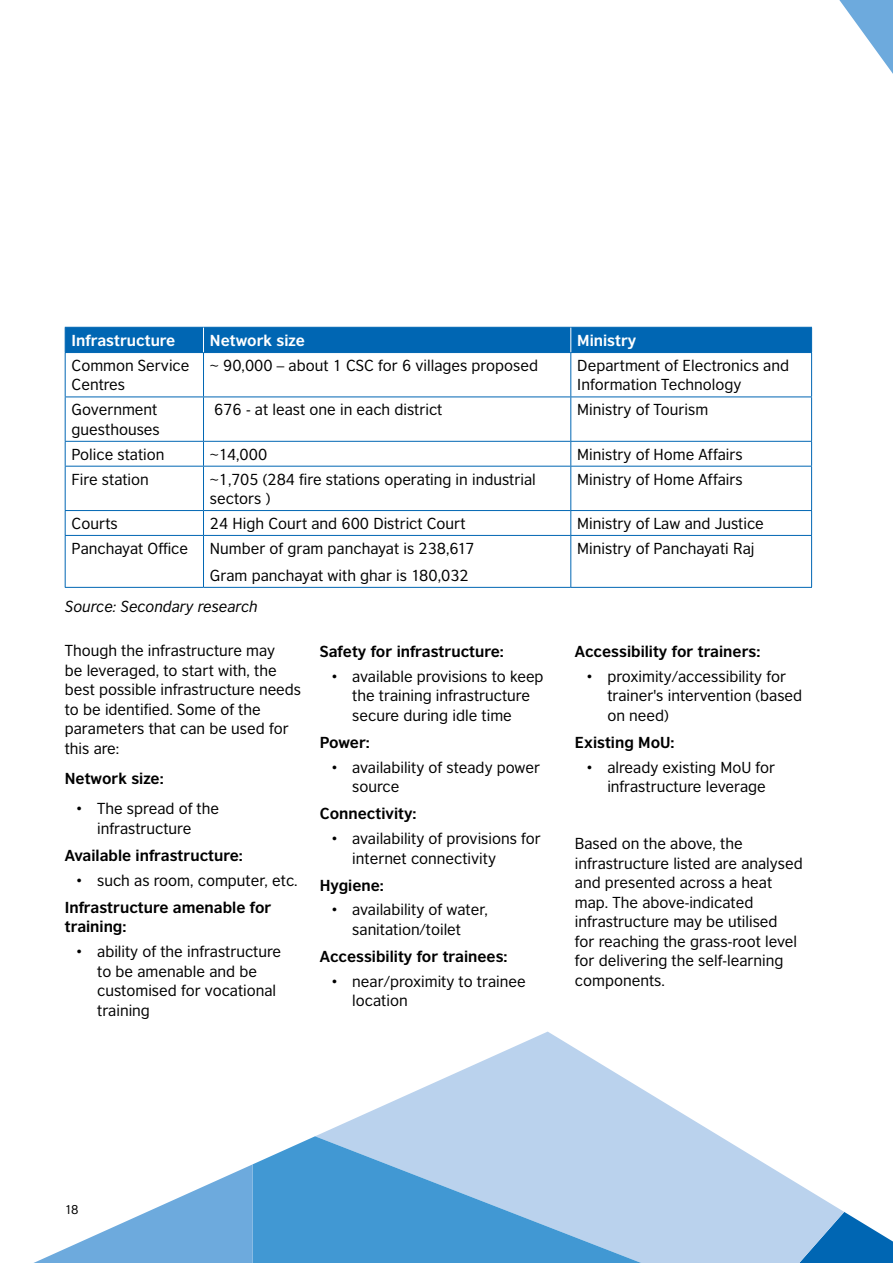
<style>
.page{position:relative;width:893px;height:1263px;background:#fff}
.page>*{position:absolute;margin:0;border:0;box-sizing:border-box;transform-origin:0 0}
.t1{font:15px/19.5px "British Council Sans";color:#000}
.t2{font:700 15px/19.5px "British Council Sans";color:#000}
.t3{font:700 15px "British Council Sans";color:#fff}
.t4{font:italic 15px "British Council Sans";color:#000}
.t5{font:12px "British Council Sans";color:#000}
</style>
<div class="page">
<svg style="left:844px;top:1212px;width:49px;height:51px"></svg>
<svg style="left:316px;top:1031px;width:528px;height:232px;fill:#bad2ed"></svg>
<svg style="left:253px;top:1136px;width:388px;height:127px;background:#77b2de"></svg>
<svg style="left:34px;top:1164px;width:219px;height:99px"></svg>
<svg style="left:839px;top:0;width:54px;height:74px"></svg>
<hr style="left:65px;top:353px;width:1px;height:44px;background:#0066b3">
<hr style="left:203px;top:353px;width:1px;height:44px;background:#0066b3">
<hr style="left:570px;top:353px;width:1px;height:44px;background:#0066b3">
<hr style="left:811px;top:353px;width:1px;height:44px;background:#0066b3">
<hr style="left:65px;top:397px;width:138px;height:1px;background:#0066b3">
<hr style="left:65px;top:397px;width:1px;height:44px;background:#0066b3">
<hr style="left:203px;top:397px;width:368px;height:1px;background:#0066b3">
<hr style="left:203px;top:397px;width:1px;height:44px;background:#0066b3">
<hr style="left:571px;top:397px;width:241px;height:1px;background:#0066b3">
<hr style="left:570px;top:397px;width:1px;height:44px;background:#0066b3">
<hr style="left:811px;top:397px;width:1px;height:44px;background:#0066b3">
<hr style="left:65px;top:441px;width:138px;height:1px;background:#0066b3">
<svg style="left:65px;top:442px;width:1px;height:24px"></svg>
<hr style="left:203px;top:441px;width:368px;height:1px;background:#0066b3">
<svg style="left:203px;top:442px;width:1px;height:24px"></svg>
<hr style="left:571px;top:441px;width:241px;height:1px;background:#0066b3">
<svg style="left:570px;top:442px;width:1px;height:24px"></svg>
<svg style="left:811px;top:442px;width:1px;height:24px"></svg>
<hr style="left:65px;top:466px;width:138px;height:1px;background:#0066b3">
<hr style="left:65px;top:466px;width:1px;height:44px;background:#0066b3">
<hr style="left:203px;top:466px;width:368px;height:1px;background:#0066b3">
<hr style="left:203px;top:466px;width:1px;height:44px;background:#0066b3">
<hr style="left:571px;top:466px;width:241px;height:1px;background:#0066b3">
<hr style="left:570px;top:466px;width:1px;height:44px;background:#0066b3">
<hr style="left:811px;top:466px;width:1px;height:44px;background:#0066b3">
<hr style="left:65px;top:510px;width:138px;height:1px;background:#0066b3">
<svg style="left:65px;top:511px;width:1px;height:24px"></svg>
<hr style="left:203px;top:510px;width:368px;height:1px;background:#0066b3">
<svg style="left:203px;top:511px;width:1px;height:24px"></svg>
<hr style="left:571px;top:510px;width:241px;height:1px;background:#0066b3">
<svg style="left:570px;top:511px;width:1px;height:24px"></svg>
<svg style="left:811px;top:511px;width:1px;height:24px"></svg>
<hr style="left:65px;top:535px;width:138px;height:1px;background:#0066b3">
<hr style="left:65px;top:536px;width:1px;height:51px;background:#0066b3">
<hr style="left:203px;top:535px;width:368px;height:1px;background:#0066b3">
<hr style="left:203px;top:536px;width:1px;height:51px;background:#0066b3">
<hr style="left:571px;top:535px;width:241px;height:1px;background:#0066b3">
<hr style="left:570px;top:536px;width:1px;height:51px;background:#0066b3">
<hr style="left:811px;top:536px;width:1px;height:51px;background:#0066b3">
<hr style="left:65px;top:587px;width:138px;height:1px;background:#0066b3">
<hr style="left:203px;top:587px;width:368px;height:1px;background:#0066b3">
<hr style="left:571px;top:587px;width:241px;height:1px;background:#0066b3">
<div style="left:65px;top:327px;width:747px;height:26px;background:#0066b3"></div>
<p class="t3" style="left:72px;top:331px;width:105px">Infrastructure</p>
<p class="t3" style="left:210px;top:331px;width:96px">Network size</p>
<p class="t3" style="left:577px;top:331px;width:61px">Ministry</p>
<p class="t1" style="left:72px;top:355px;width:119px">Common Service<br>Centres</p>
<p class="t1" style="left:210px;top:355px;width:330px">~ 90,000 – about 1 CSC for 6 villages proposed</p>
<p class="t1" style="left:577px;top:355px;width:213px">Department of Electronics and<br>Information Technology</p>
<p class="t1" style="left:72px;top:400px;width:90px">Government guesthouses</p>
<p class="t1" style="left:214px;top:400px;width:230px">676 - at least one in each district</p>
<p class="t1" style="left:577px;top:400px;width:132px">Ministry of Tourism</p>
<p class="t1" style="left:72px;top:444px;width:94px">Police station</p>
<p class="t1" style="left:210px;top:444px;width:59px">~14,000</p>
<p class="t1" style="left:577px;top:444px;width:167px">Ministry of Home Affairs</p>
<p class="t1" style="left:72px;top:469px;width:79px">Fire station</p>
<p class="t1" style="left:210px;top:469px;width:327px">~1,705 (284 fire stations operating in industrial sectors )</p>
<p class="t1" style="left:577px;top:469px;width:167px">Ministry of Home Affairs</p>
<p class="t1" style="left:72px;top:513px;width:48px">Courts</p>
<p class="t1" style="left:210px;top:513px;width:257px">24 High Court and 600 District Court</p>
<p class="t1" style="left:577px;top:513px;width:188px">Ministry of Law and Justice</p>
<p class="t1" style="left:72px;top:538px;width:118px">Panchayat Office</p>
<p class="t1" style="left:210px;top:535px;width:266px;line-height:27px">Number of gram panchayat is 238,617<br>Gram panchayat with ghar is 180,032</p>
<p class="t1" style="left:577px;top:538px;width:179px">Ministry of Panchayati Raj</p>
<p class="t4" style="left:65px;top:598px;width:194px">Source: Secondary research</p>
<p class="t1" style="left:65px;top:641px;width:238px">Though the infrastructure may<br>be leveraged, to start with, the best possible infrastructure needs to be identified. Some of the parameters that can be used for this are:</p>
<p class="t2" style="left:65px;top:768px;width:100px">Network size:</p>
<p class="t1" style="left:76px;top:799px;width:145px;text-align:center">• The spread of the infrastructure</p>
<p class="t2" style="left:65px;top:845px;width:180px">Available infrastructure:</p>
<p class="t1" style="left:76px;top:870px;width:224px">• such as room, computer, etc.</p>
<p class="t2" style="left:65px;top:897px;width:208px">Infrastructure amenable for training:</p>
<p class="t1" style="left:97px;top:942px;width:186px;text-indent:-22px">• ability of the infrastructure to be amenable and be customised for vocational training</p>
<p class="t2" style="left:320px;top:641px;width:186px">Safety for infrastructure:</p>
<p class="t1" style="left:352px;top:666px;width:193px;text-indent:-22px">• available provisions to keep the training infrastructure secure during idle time</p>
<p class="t2" style="left:320px;top:732px;width:52px">Power:</p>
<p class="t1" style="left:352px;top:757px;width:189px;text-indent:-22px">• availability of steady power source</p>
<p class="t2" style="left:320px;top:803px;width:98px">Connectivity:</p>
<p class="t1" style="left:352px;top:828px;width:190px;text-indent:-22px">• availability of provisions for internet connectivity</p>
<p class="t2" style="left:320px;top:875px;width:66px">Hygiene:</p>
<p class="t1" style="left:331px;top:900px;width:159px;text-align:center">• availability of water, sanitation/toilet</p>
<p class="t2" style="left:320px;top:946px;width:189px">Accessibility for trainees:</p>
<p class="t1" style="left:352px;top:971px;width:175px;text-indent:-22px">• near/proximity to trainee location</p>
<p class="t2" style="left:575px;top:641px;width:187px">Accessibility for trainers:</p>
<p class="t1" style="left:607px;top:666px;width:196px;text-indent:-22px">• proximity/accessibility for trainer's intervention (based on need)</p>
<p class="t2" style="left:575px;top:732px;width:101px">Existing MoU:</p>
<p class="t1" style="left:607px;top:757px;width:169px;text-indent:-22px">• already existing MoU for infrastructure leverage</p>
<p class="t1" style="left:575px;top:834px;width:229px">Based on the above, the infrastructure listed are analysed and presented across a heat map. The above-indicated infrastructure may be utilised<br>for reaching the grass-root level for delivering the self-learning components.</p>
<p class="t5" style="left:65px;top:1202px;width:15px">18</p>
</div>
